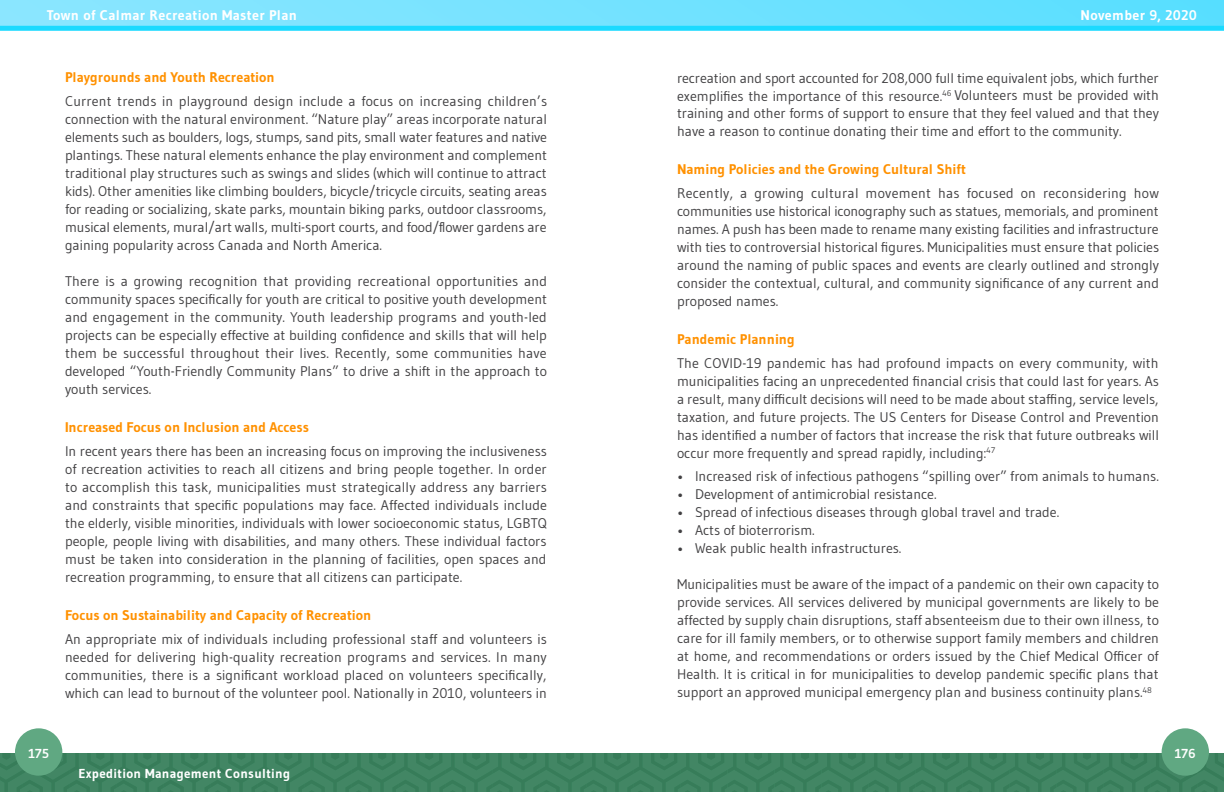
<style>
.page{position:relative;width:1224px;height:792px;background:#fff}
.page>*{position:absolute;margin:0;border:0;box-sizing:border-box;transform-origin:0 0}
.t1{font:14px/18px "Gudea";color:#414042;text-align:justify}
.Header_3{font:700 14px "Gudea";color:#ff9100}
.t2{font:700 14px "Gudea";letter-spacing:.025em;color:#fff}
.t3{font:700 13px "Gudea";letter-spacing:.025em;color:#fff}
</style>
<div class="page">
<div style="left:0;top:753px;width:1224px;height:39px;background:#428664"></div>
<div style="left:15px;top:728px;width:47px;height:48px;background:#60a882;border-radius:50%"></div>
<div style="left:1162px;top:728px;width:47px;height:48px;background:#60a882;border-radius:50%"></div>
<div style="left:0;top:0;width:1224px;height:27px;background:linear-gradient(to right,#8de6ff,#59dfff)"></div>
<div style="left:0;top:26px;width:1224px;height:5px;background:#1bdaff"></div>
<p class="t2" style="left:47px;top:7px;width:252px">Town of Calmar Recreation Master Plan</p>
<p class="t2" style="left:1081px;top:7px;width:118px">November 9, 2020</p>
<p class="Header_3" style="left:65px;top:69px;width:211px">Playgrounds and Youth Recreation</p>
<p class="t1" style="left:65px;top:92px;width:484px">Current trends in playground design include a focus on increasing children’s connection with the natural environment. “Nature play” areas incorporate natural elements such as boulders, logs, stumps, sand pits, small water features and native plantings. These natural elements enhance the play environment and complement traditional play structures such as swings and slides (which will continue to attract kids). Other amenities like climbing boulders, bicycle/tricycle circuits, seating areas for reading or socializing, skate parks, mountain biking parks, outdoor classrooms, musical elements, mural/art walls, multi-sport courts, and food/flower gardens are gaining popularity across Canada and North America.</p>
<p class="t1" style="left:65px;top:272px;width:483px">There is a growing recognition that providing recreational opportunities and community spaces specifically for youth are critical to positive youth development and engagement in the community. Youth leadership programs and youth-led projects can be especially effective at building confidence and skills that will help them be successful throughout their lives. Recently, some communities have developed “Youth-Friendly Community Plans” to drive a shift in the approach to youth services.</p>
<p class="Header_3" style="left:65px;top:419px;width:245px">Increased Focus on Inclusion and Access</p>
<p class="t1" style="left:65px;top:442px;width:483px">In recent years there has been an increasing focus on improving the inclusiveness of recreation activities to reach all citizens and bring people together. In order to accomplish this task, municipalities must strategically address any barriers and constraints that specific populations may face. Affected individuals include the elderly, visible minorities, individuals with lower socioeconomic status, LGBTQ people, people living with disabilities, and many others. These individual factors must be taken into consideration in the planning of facilities, open spaces and recreation programming, to ensure that all citizens can participate.</p>
<p class="Header_3" style="left:65px;top:606px;width:308px">Focus on Sustainability and Capacity of Recreation</p>
<p class="t1" style="left:65px;top:629px;width:483px">An appropriate mix of individuals including professional staff and volunteers is needed for delivering high-quality recreation programs and services. In many communities, there is a significant workload placed on volunteers specifically, which can lead to burnout of the volunteer pool. Nationally in 2010, volunteers in</p>
<p class="t1" style="left:677px;top:68px;width:483px">recreation and sport accounted for 208,000 full time equivalent jobs, which further exemplifies the importance of this resource.<sup>46</sup> Volunteers must be provided with training and other forms of support to ensure that they feel valued and that they have a reason to continue donating their time and effort to the community.</p>
<p class="Header_3" style="left:677px;top:161px;width:290px">Naming Policies and the Growing Cultural Shift</p>
<p class="t1" style="left:677px;top:184px;width:484px">Recently, a growing cultural movement has focused on reconsidering how communities use historical iconography such as statues, memorials, and prominent names. A push has been made to rename many existing facilities and infrastructure with ties to controversial historical figures. Municipalities must ensure that policies around the naming of public spaces and events are clearly outlined and strongly consider the contextual, cultural, and community significance of any current and proposed names.</p>
<p class="Header_3" style="left:677px;top:331px;width:119px">Pandemic Planning</p>
<p class="t1" style="left:677px;top:354px;width:483px">The COVID-19 pandemic has had profound impacts on every community, with municipalities facing an unprecedented financial crisis that could last for years. As a result, many difficult decisions will need to be made about staffing, service levels, taxation, and future projects. The US Centers for Disease Control and Prevention has identified a number of factors that increase the risk that future outbreaks will occur more frequently and spread rapidly, including:<sup>47</sup></p>
<p class="t1" style="left:677px;top:467px;width:483px">• Increased risk of infectious pathogens “spilling over” from animals to humans.</p>
<p class="t1" style="left:677px;top:485px;width:261px">• Development of antimicrobial resistance.</p>
<p class="t1" style="left:677px;top:503px;width:384px">• Spread of infectious diseases through global travel and trade.</p>
<p class="t1" style="left:677px;top:521px;width:139px">• Acts of bioterrorism.</p>
<p class="t1" style="left:677px;top:539px;width:226px">• Weak public health infrastructures.</p>
<p class="t1" style="left:677px;top:575px;width:484px">Municipalities must be aware of the impact of a pandemic on their own capacity to provide services. All services delivered by municipal governments are likely to be affected by supply chain disruptions, staff absenteeism due to their own illness, to care for ill family members, or to otherwise support family members and children at home, and recommendations or orders issued by the Chief Medical Officer of Health. It is critical in for municipalities to develop pandemic specific plans that support an approved municipal emergency plan and business continuity plans.<sup>48</sup></p>
<p class="t3" style="left:28px;top:746px;width:22px">175</p>
<p class="t3" style="left:1175px;top:746px;width:22px">176</p>
<p class="t3" style="left:78px;top:765px;width:213px">Expedition Management Consulting</p>
</div>
